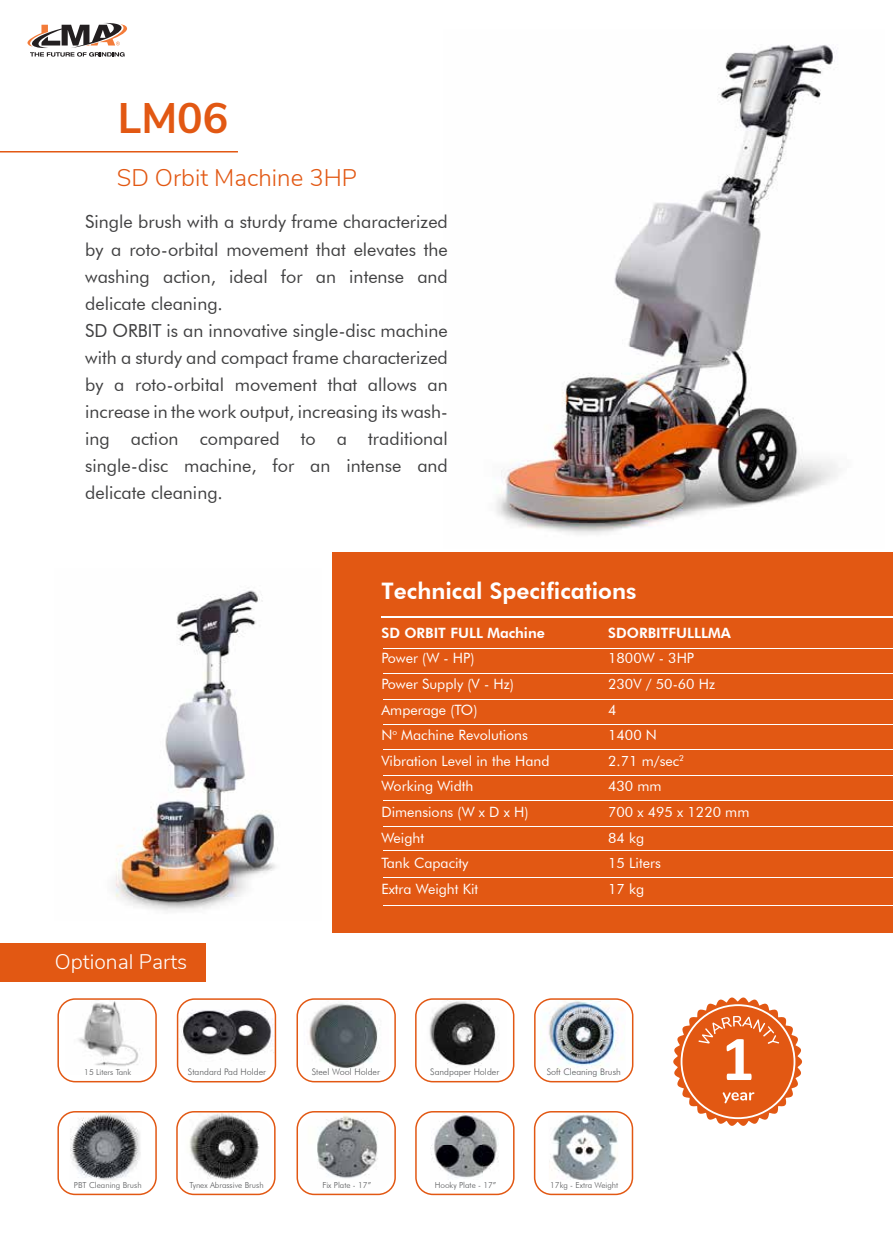
<style>
.page{position:relative;width:893px;height:1255px;background:#fff}
.page>*{position:absolute;margin:0;border:0;box-sizing:border-box;transform-origin:0 0}
.t1{font:700 64.2px "Calibri";color:#fff}
.t2{font:700 42.6px "Nunito Sans";color:#e25813}
.t3{font:300 24px "Nunito Sans";color:#e25813}
.t4{font:800 22.8px "Futura BT";color:#fff}
.t5{font:300 21px "Nunito Sans";color:#fff}
.t6{font:18px/27px "Futura BT";color:#404041}
.t7{font:14.25px/25.7px "Futura BT";color:#fff}
.t8{font:800 14.25px "Futura BT";color:#fff}
.t9{font:300 9px "Futura BT";color:#58595b}
.t10{font:300 8.25px "Futura BT";color:#58595b}
</style>
<div class="page">
<img style="left:66px;top:1001px;width:86px;height:65px">
<img style="left:422px;top:1001px;width:84px;height:66px">
<img style="left:304px;top:1001px;width:85px;height:77px">
<div style="left:0;top:942px;width:205px;height:39px;background:#e25813"></div>
<div style="left:57px;top:998px;width:100px;height:84px;border:2px solid #e25813;border-radius:17px"></div>
<div style="left:296px;top:998px;width:100px;height:84px;border:2px solid #e25813;border-radius:17px"></div>
<div style="left:415px;top:998px;width:99px;height:84px;border:2px solid #e25813;border-radius:17px"></div>
<img style="left:178px;top:1001px;width:97px;height:80px">
<img style="left:541px;top:1001px;width:84px;height:69px">
<div style="left:534px;top:998px;width:99px;height:84px;border:2px solid #e25813;border-radius:17px"></div>
<div style="left:177px;top:998px;width:99px;height:84px;border:2px solid #e25813;border-radius:17px"></div>
<img style="left:70px;top:1113px;width:71px;height:67px">
<div style="left:57px;top:1110px;width:100px;height:85px;border:2px solid #e25813;border-radius:17px"></div>
<img style="left:182px;top:1113px;width:88px;height:77px">
<div style="left:176px;top:1110px;width:100px;height:85px;border:2px solid #e25813;border-radius:17px"></div>
<img style="left:298px;top:1113px;width:95px;height:80px">
<div style="left:297px;top:1110px;width:99px;height:85px;border:2px solid #e25813;border-radius:17px"></div>
<img style="left:431px;top:1113px;width:68px;height:66px">
<div style="left:415px;top:1110px;width:100px;height:85px;border:2px solid #e25813;border-radius:17px"></div>
<img style="left:549px;top:1113px;width:71px;height:68px">
<div style="left:534px;top:1110px;width:99px;height:85px;border:2px solid #e25813;border-radius:17px"></div>
<img style="left:496px;top:45px;width:341px;height:490px">
<div style="left:332px;top:552px;width:561px;height:380px;background:#e25813"></div>
<hr style="left:383px;top:647px;width:510px;height:1px;background:#fff">
<hr style="left:383px;top:673px;width:510px;height:1px;background:#fff">
<hr style="left:383px;top:698px;width:510px;height:1px;background:#fff">
<hr style="left:383px;top:724px;width:510px;height:1px;background:#fff">
<hr style="left:383px;top:749px;width:510px;height:1px;background:#fff">
<hr style="left:383px;top:775px;width:510px;height:1px;background:#fff">
<hr style="left:383px;top:800px;width:510px;height:1px;background:#fff">
<hr style="left:383px;top:826px;width:510px;height:1px;background:#fff">
<hr style="left:383px;top:850px;width:510px;height:1px;background:#fff">
<hr style="left:383px;top:877px;width:510px;height:1px;background:#fff">
<hr style="left:383px;top:905px;width:510px;height:1px;background:#fff">
<hr style="left:381px;top:616px;width:512px;height:1px;background:#fff">
<svg style="left:673px;top:997px;width:129px;height:128px"></svg>
<hr style="left:0;top:151px;width:238px;height:1px;background:#e25813">
<svg style="left:27px;top:23px;width:100px;height:34px"></svg>
<img style="left:114px;top:590px;width:164px;height:321px">
<h2 class="t2" style="left:118px;top:87px;width:112px">LM06</h2>
<h3 class="t3" style="left:117px;top:160px;width:242px">SD Orbit Machine 3HP</h3>
<p class="t6" style="left:85px;top:208px;width:364px">Single brush with a sturdy frame characterized by a roto-orbital movement that elevates the washing action, ideal for an intense and delicate cleaning.<br>SD ORBIT is an innovative single-disc machine with a sturdy and compact frame characterized by a roto-orbital movement that allows an increase in the work output, increasing its wash&shy;ing action compared to a traditional single-disc machine, for an intense and delicate cleaning.</p>
<p class="t5" style="left:55px;top:946px;width:134px">Optional Parts</p>
<p class="t4" style="left:382px;top:577px;width:256px">Technical Specifications</p>
<p class="t8" style="left:381px;top:624px;width:165px">SD ORBIT FULL Machine</p>
<p class="t7" style="left:381px;top:645px;width:170px">Power (W - HP)<br>Power Supply (V - Hz)<br>Amperage (TO)<br>N<sup>o</sup> Machine Revolutions<br>Vibration Level in the Hand<br>Working Width<br>Dimensions (W x D x H)<br>Weight<br>Tank Capacity<br>Extra Weight Kit</p>
<p class="t8" style="left:608px;top:624px;width:124px">SDORBITFULLLMA</p>
<p class="t7" style="left:608px;top:645px;width:143px">1800W - 3HP<br>230V / 50-60 Hz<br>4<br>1400 N<br>2.71 m/sec<sup>2<br></sup>430 mm<br>700 x 495 x 1220 mm<br>84 kg<br>15 Liters<br>17 kg</p>
<p class="t10" style="left:84px;top:1066px;width:49px">15 Liters Tank</p>
<p class="t9" style="left:188px;top:1066px;width:80px">Standard Pad Holder</p>
<p class="t9" style="left:312px;top:1066px;width:70px">Steel Wool Holder</p>
<p class="t9" style="left:430px;top:1066px;width:70px">Sandpaper Holder</p>
<p class="t9" style="left:547px;top:1066px;width:76px">Soft Cleaning Brush</p>
<p class="t10" style="left:74px;top:1179px;width:69px">PBT Cleaning Brush</p>
<p class="t10" style="left:190px;top:1179px;width:76px">Tynex Abrassive Brush</p>
<p class="t10" style="left:323px;top:1179px;width:50px">Fix Plate - 17”</p>
<p class="t10" style="left:435px;top:1179px;width:63px">Hooky Plate - 17”</p>
<p class="t10" style="left:550px;top:1179px;width:70px">17kg - Extra Weight</p>
<h1 class="t1" style="left:722px;top:1013px;width:34px">1</h1>
</div>
